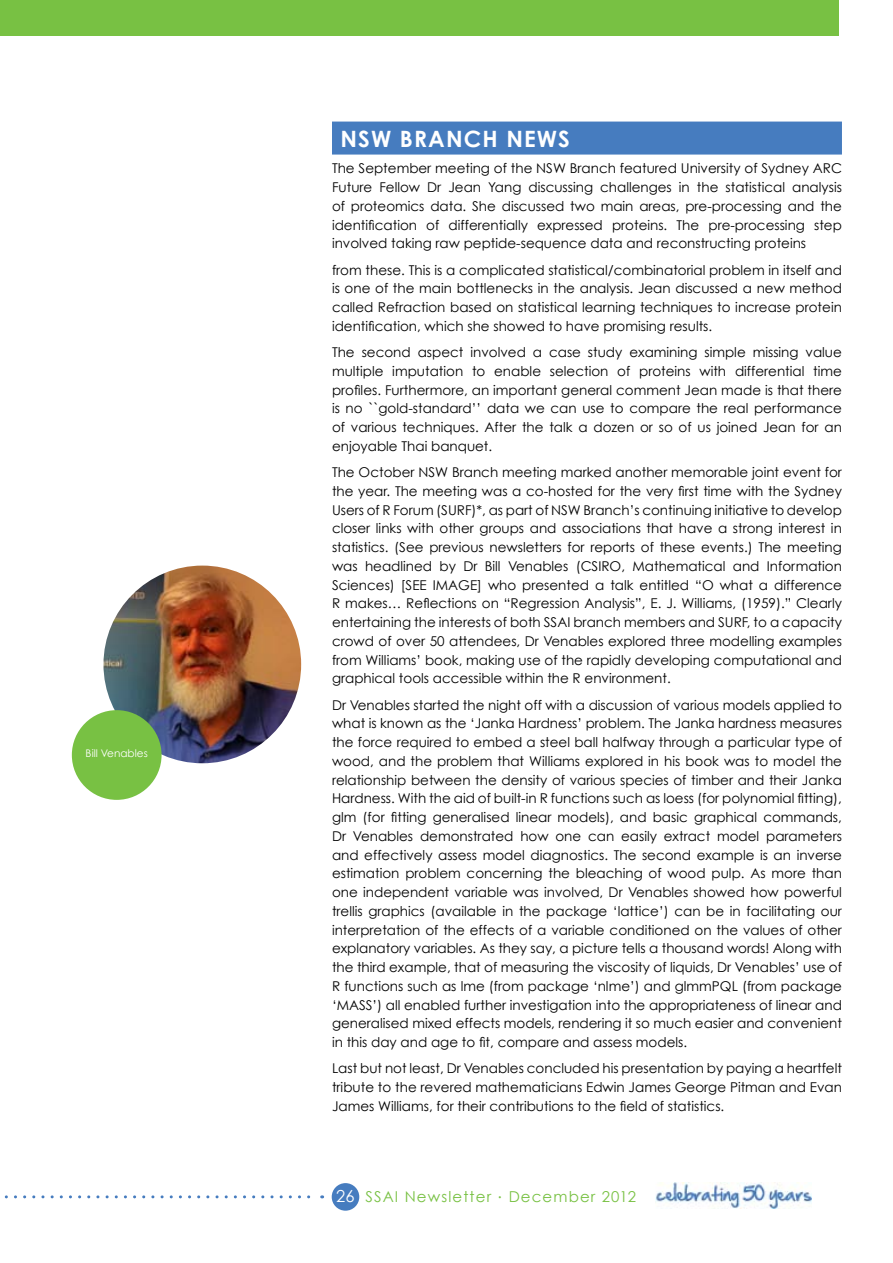
<style>
.page{position:relative;width:893px;height:1263px;background:#fff}
.page>*{position:absolute;margin:0;border:0;box-sizing:border-box;transform-origin:0 0}
.t1{font:700 22.5px "Century Gothic";letter-spacing:.05em;color:#fff}
.t2{font:15px "Century Gothic";letter-spacing:.075em;color:#78c143}
.t3{font:13.5px/18.8px "Century Gothic";color:#000;text-align:justify}
.t4{font:10.5px "Century Gothic";color:#fff}
.s1{font-size:16.5px;color:#fff}
</style>
<div class="page">
<div style="left:332px;top:1183px;width:27px;height:28px;background:#467cbf;border-radius:50%"></div>
<svg style="left:4px;top:1195px;width:319px;height:3px"></svg>
<div style="left:0;top:0;width:838px;height:36px;background:#78c143"></div>
<img style="left:656px;top:1182px;width:155px;height:26px">
<div style="left:332px;top:122px;width:510px;height:33px;background:#467cbf"></div>
<img style="left:103px;top:566px;width:198px;height:197px;border-radius:99px">
<div style="left:72px;top:710px;width:90px;height:90px;background:#78c143;border-radius:50%"></div>
<p class="t4" style="left:86px;top:747px;width:64px">Bill Venables</p>
<h1 class="t1" style="left:340px;top:125px;width:231px">NSW BRANCH N EWS</h1>
<p class="t3" style="left:332px;top:159px;width:511px">The September meeting of the NSW Branch featured University of Sydney ARC Future Fellow Dr Jean Yang discussing challenges in the statistical analysis of proteomics data. She discussed two main areas, pre-processing and the identification of differentially expressed proteins. The pre-processing step involved taking raw peptide-sequence data and reconstructing proteins</p>
<p class="t3" style="left:332px;top:260px;width:511px">from these. This is a complicated statistical/combinatorial problem in itself and is one of the main bottlenecks in the analysis. Jean discussed a new method called Refraction based on statistical learning techniques to increase protein identification, which she showed to have promising results.</p>
<p class="t3" style="left:332px;top:343px;width:511px">The second aspect involved a case study examining simple missing value multiple imputation to enable selection of proteins with differential time profiles. Furthermore, an important general comment Jean made is that there is no ``gold-standard’’ data we can use to compare the real performance of various techniques. After the talk a dozen or so of us joined Jean for an enjoyable Thai banquet.</p>
<p class="t3" style="left:332px;top:463px;width:511px">The October NSW Branch meeting marked another memorable joint event for the year. The meeting was a co-hosted for the very first time with the Sydney Users of R Forum (SURF)*, as part of NSW Branch’s continuing initiative to develop closer links with other groups and associations that have a strong interest in statistics. (See previous newsletters for reports of these events.) The meeting was headlined by Dr Bill Venables (CSIRO, Mathematical and Information Sciences) [SEE IMAGE] who presented a talk entitled “O what a difference R makes… Reflections on “Regression Analysis”, E. J. Williams, (1959).” Clearly entertaining the interests of both SSAI branch members and SURF, to a capacity crowd of over 50 attendees, Dr Venables explored three modelling examples from Williams’ book, making use of the rapidly developing computational and graphical tools accessible within the R environment.</p>
<p class="t3" style="left:332px;top:695px;width:511px">Dr Venables started the night off with a discussion of various models applied to what is known as the ‘Janka Hardness’ problem. The Janka hardness measures the force required to embed a steel ball halfway through a particular type of wood, and the problem that Williams explored in his book was to model the relationship between the density of various species of timber and their Janka Hardness. With the aid of built-in R functions such as loess (for polynomial fitting), glm (for fitting generalised linear models), and basic graphical commands, Dr Venables demonstrated how one can easily extract model parameters and effectively assess model diagnostics. The second example is an inverse estimation problem concerning the bleaching of wood pulp. As more than one independent variable was involved, Dr Venables showed how powerful trellis graphics (available in the package ‘lattice’) can be in facilitating our interpretation of the effects of a variable conditioned on the values of other explanatory variables. As they say, a picture tells a thousand words! Along with the third example, that of measuring the viscosity of liquids, Dr Venables’ use of R functions such as lme (from package ‘nlme’) and glmmPQL (from package ‘MASS’) all enabled further investigation into the appropriateness of linear and generalised mixed effects models, rendering it so much easier and convenient in this day and age to fit, compare and assess models.</p>
<p class="t3" style="left:332px;top:1059px;width:511px">Last but not least, Dr Venables concluded his presentation by paying a heartfelt tribute to the revered mathematicians Edwin James George Pitman and Evan James Williams, for their contributions to the field of statistics.</p>
<p class="t2" style="left:336px;top:1187px;width:301px"><span class="s1">26</span> SSAI Newsletter <sup>.</sup> December 2012</p>
</div>
